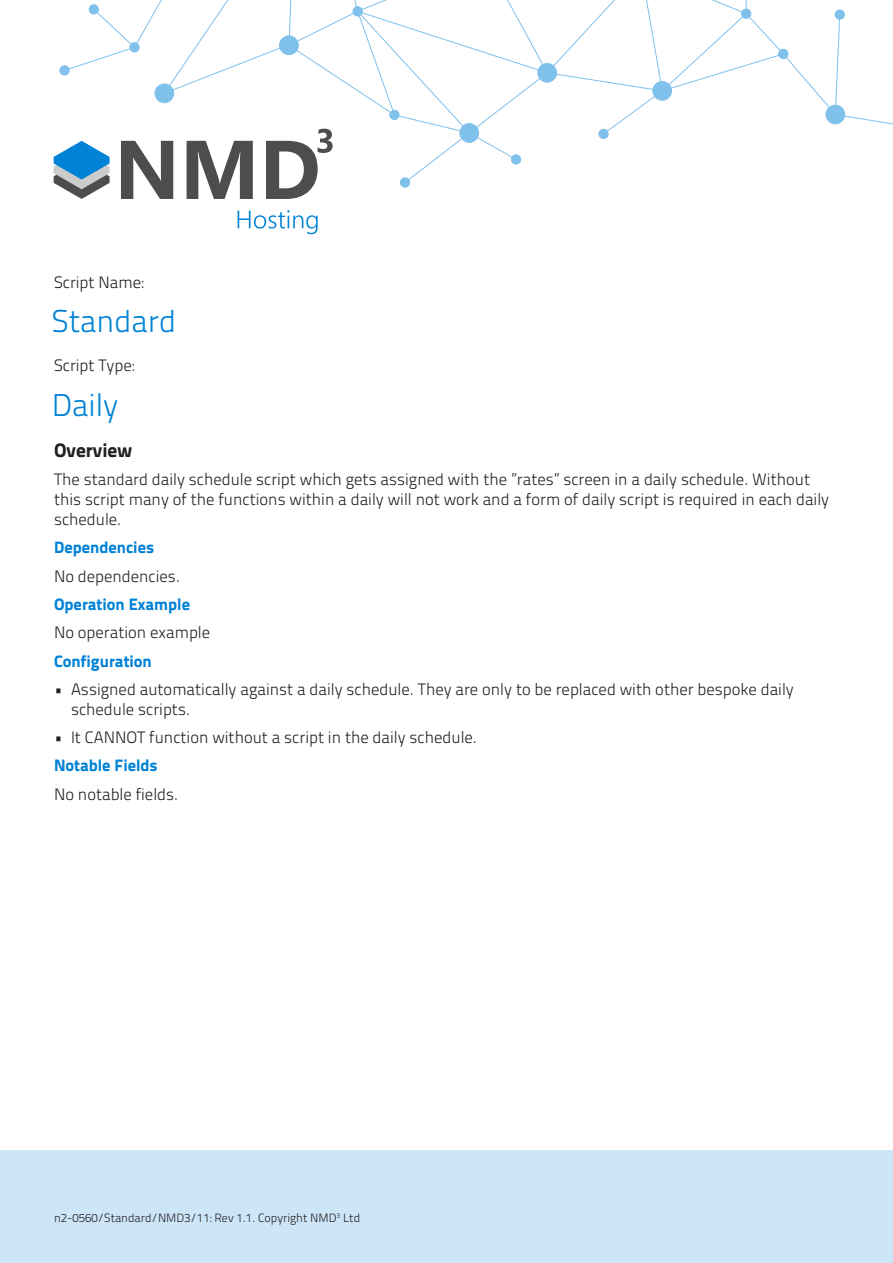
<style>
.page{position:relative;width:893px;height:1263px;background:#fff}
.page>*{position:absolute;margin:0;border:0;box-sizing:border-box;transform-origin:0 0}
.t1{font:31.5px "Titillium Text 22 L 250 wt";color:#0082d6}
.t2{font:19.5px "Titillium Text 22 L 999 wt";color:#231f20}
.t3{font:16.5px/19.8px "Titillium Text 22 L 250 wt";color:#231f20}
.t4{font:16.5px "Titillium Text 22 L 999 wt";color:#0082d6}
.t5{font:12px "Titillium Text 22 L 250 wt";color:#231f20}
</style>
<div class="page">
<div style="left:0;top:1150px;width:893px;height:113px;background:#cce6f7"></div>
<svg style="left:238px;top:210px;width:80px;height:24px"></svg>
<svg style="left:54px;top:0;width:839px;height:199px"></svg>
<p class="t3" style="left:54px;top:272px;width:91px">Script Name:</p>
<p class="t1" style="left:52px;top:298px;width:126px">Standard</p>
<p class="t3" style="left:54px;top:355px;width:82px">Script Type:</p>
<p class="t1" style="left:52px;top:381px;width:68px">Daily</p>
<p class="t2" style="left:54px;top:435px;width:80px">Overview</p>
<p class="t3" style="left:54px;top:469px;width:777px">The standard daily schedule script which gets assigned with the ”rates” screen in a daily schedule. Without this script many of the functions within a daily will not work and a form of daily script is required in each daily schedule.</p>
<p class="t4" style="left:54px;top:535px;width:102px">Dependencies</p>
<p class="t3" style="left:54px;top:565px;width:128px">No dependencies.</p>
<p class="t4" style="left:54px;top:591px;width:138px">Operation Example</p>
<p class="t3" style="left:54px;top:622px;width:158px">No operation example</p>
<p class="t4" style="left:54px;top:648px;width:99px">Configuration</p>
<p class="t3" style="left:71px;top:678px;width:724px;text-indent:-17px">• Assigned automatically against a daily schedule. They are only to be replaced with other bespoke daily schedule scripts.</p>
<p class="t3" style="left:54px;top:726px;width:424px">• It CANNOT function without a script in the daily schedule.</p>
<p class="t4" style="left:54px;top:752px;width:105px">Notable Fields</p>
<p class="t3" style="left:54px;top:783px;width:126px">No notable fields.</p>
<p class="t5" style="left:54px;top:1209px;width:308px">n2-0560/Standard/NMD3/11: Rev 1.1. Copyright NMD<sup>3</sup> Ltd</p>
</div>
